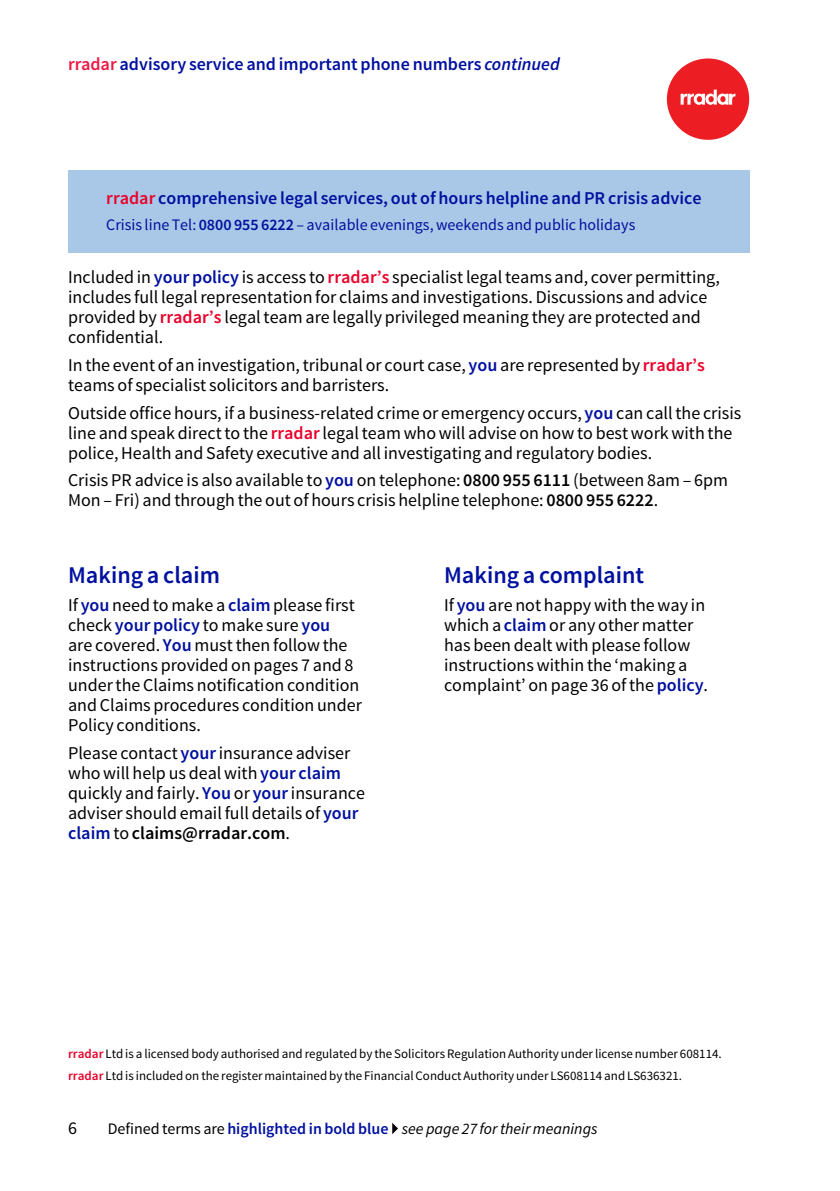
<style>
.page{position:relative;width:840px;height:1191px;background:#fff}
.page>*{position:absolute;margin:0;border:0;box-sizing:border-box;transform-origin:0 0}
.t1{font:600 24px "Source Sans Pro";color:#00109f}
.t2{font:18px/20px "Source Sans Pro";color:#000}
.t3{font:600 18px "Source Sans Pro";color:#00109f}
.t4{font:16px "Source Sans Pro";color:#00109f}
.t5{font:italic 16px "Source Sans Pro";color:#000}
.t6{font:13px/21.6px "Source Sans Pro";color:#000}
.s1{color:#ed1846}
.s2{font-style:italic}
.s3{color:#ea002a}
.s4{font-weight:600}
.s5{font-weight:600;color:#00109f}
.s6{font-weight:600;color:#ea002a}
.s7{font-style:normal}
.s8{font-weight:600;font-style:normal;color:#00109f}
</style>
<div class="page">
<svg style="left:392px;top:1123px;width:6px;height:11px"></svg>
<div style="left:666px;top:58px;width:82px;height:82px;background:#ed1d24;border-radius:50%"></div>
<svg style="left:680px;top:90px;width:55px;height:15px"></svg>
<div style="left:68px;top:170px;width:680px;height:82px;background:#a9c8e7"></div>
<p class="t3" style="left:68px;top:53px;width:493px"><span class="s1">rradar</span> advisory service and important phone numbers <span class="s2">continued</span></p>
<p class="t3" style="left:106px;top:186px;width:596px"><span class="s3">rradar</span> comprehensive legal services, out of hours helpline and PR crisis advice</p>
<p class="t4" style="left:106px;top:215px;width:530px">Crisis line Tel: <span class="s4">0800 955 6222</span> – available evenings, weekends and public holidays</p>
<p class="t2" style="left:68px;top:267px;width:653px">Included in <span class="s5">your policy</span> is access to <span class="s6">rradar’s</span> specialist legal teams and, cover permitting, includes full legal representation for claims and investigations. Discussions and advice provided by <span class="s6">rradar’s</span> legal team are legally privileged meaning they are protected and confidential.</p>
<p class="t2" style="left:68px;top:355px;width:638px">In the event of an investigation, tribunal or court case, <span class="s5">you</span> are represented by <span class="s6">rradar’s </span>teams of specialist solicitors and barristers.</p>
<p class="t2" style="left:68px;top:403px;width:674px">Outside office hours, if a business-related crime or emergency occurs, <span class="s5">you</span> can call the crisis line and speak direct to the <span class="s6">rradar</span> legal team who will advise on how to best work with the police, Health and Safety executive and all investigating and regulatory bodies.</p>
<p class="t2" style="left:68px;top:470px;width:661px">Crisis PR advice is also available to <span class="s5">you</span> on telephone: <span class="s4">0800 955 6111</span> (between 8am – 6pm<br>Mon – Fri) and through the out of hours crisis helpline telephone: <span class="s4">0800 955 6222</span>.</p>
<h1 class="t1" style="left:68px;top:560px;width:153px">Making a claim</h1>
<p class="t2" style="left:68px;top:595px;width:295px">If <span class="s5">you</span> need to make a <span class="s5">claim</span> please first check <span class="s5">your policy</span> to make sure <span class="s5">you<br></span>are covered. <span class="s5">You</span> must then follow the instructions provided on pages 7 and 8 under the Claims notification condition and Claims procedures condition under Policy conditions.</p>
<p class="t2" style="left:68px;top:743px;width:298px">Please contact <span class="s5">your</span> insurance adviser who will help us deal with <span class="s5">your claim </span>quickly and fairly. <span class="s5">You</span> or <span class="s5">your</span> insurance adviser should email full details of <span class="s5">your claim</span> to <span class="s4">claims@rradar.com</span>.</p>
<h1 class="t1" style="left:444px;top:560px;width:201px">Making a complaint</h1>
<p class="t2" style="left:444px;top:595px;width:265px">If <span class="s5">you</span> are not happy with the way in which a <span class="s5">claim</span> or any other matter has been dealt with please follow instructions within the ‘making a complaint’ on page 36 of the <span class="s5">policy</span>.</p>
<p class="t6" style="left:68px;top:1043px;width:654px"><span class="s6">rradar</span> Ltd is a licensed body authorised and regulated by the Solicitors Regulation Authority under license number 608114. <span class="s6">rradar</span> Ltd is included on the register maintained by the Financial Conduct Authority under LS608114 and LS636321.</p>
<p class="t2" style="left:68px;top:1118px;width:10px">6</p>
<p class="t5" style="left:108px;top:1118px;width:491px"><span class="s7">Defined terms are</span> <span class="s8">highlighted in bold blue</span> see page 27 for their meanings</p>
</div>
